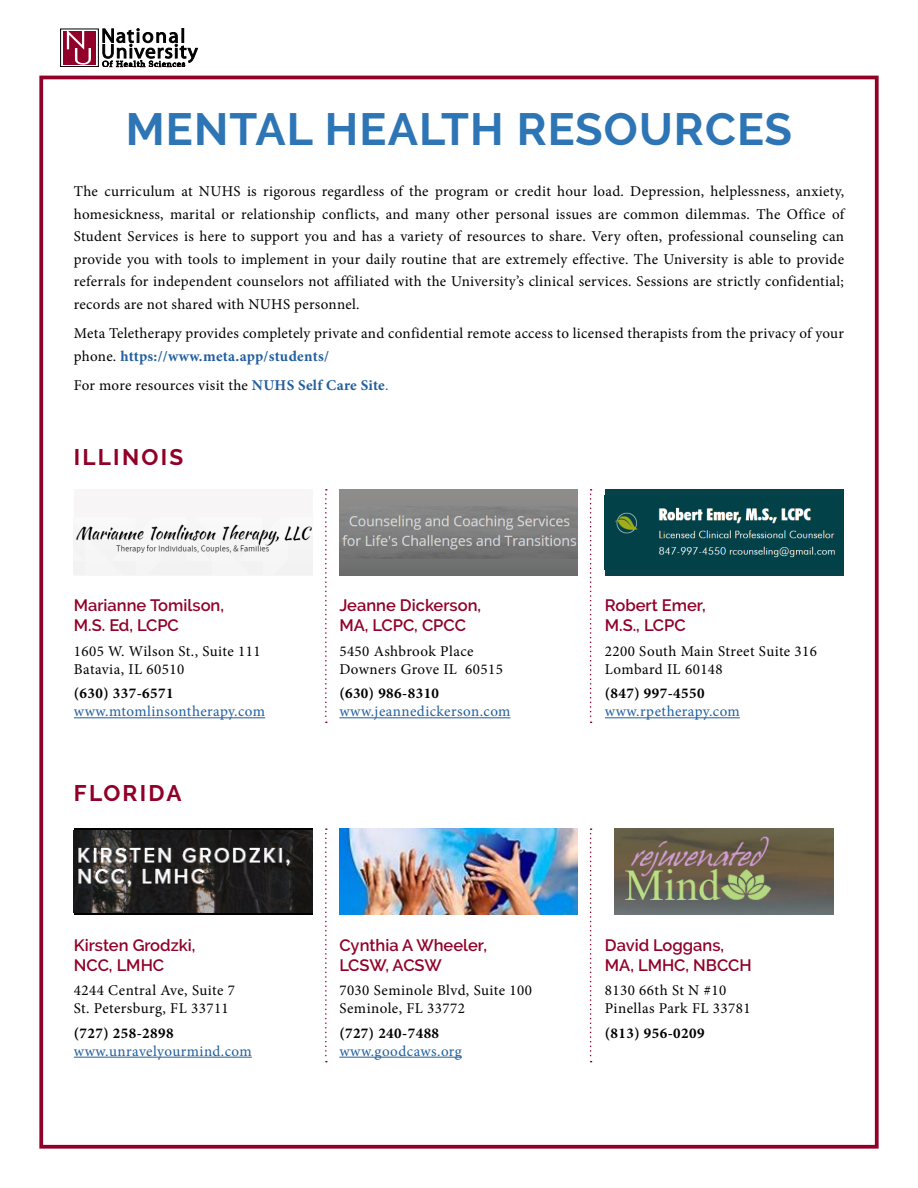
<style>
.page{position:relative;width:918px;height:1188px;background:#fff}
.page>*{position:absolute;margin:0;border:0;box-sizing:border-box;transform-origin:0 0}
.t1{font:700 45px "Raleway";letter-spacing:.025em;color:#2e75b5}
.t2{font:700 22.5px "Raleway";letter-spacing:.1em;color:#910028}
.t3{font:600 16.5px/19.8px "Raleway";color:#910028}
.t4{font:15px/18px "Minion Pro";letter-spacing:.02em;color:#000}
.t5{font:15px "Minion Pro";letter-spacing:.03em;color:#215e9e}
.t6{font:700 15px "Minion Pro";letter-spacing:.03em;color:#000}
.s1{font-weight:700;color:#215e9e}
.s2{color:#215e9e}
</style>
<div class="page">
<div style="left:60px;top:29px;width:39px;height:38px;border:1px solid #000"></div>
<div style="left:63px;top:31px;width:33px;height:33px;background:#910028"></div>
<svg style="left:67px;top:30px;width:24px;height:35px"></svg>
<svg style="left:102px;top:28px;width:96px;height:39px"></svg>
<div style="left:39px;top:76px;width:840px;height:1073px;border:4px solid #910028"></div>
<div style="left:74px;top:489px;width:238px;height:87px;background:#f7f5f5"></div>
<img style="left:76px;top:524px;width:236px;height:29px">
<svg style="left:74px;top:828px;width:238px;height:87px"></svg>
<img style="left:74px;top:831px;width:238px;height:81px">
<svg style="left:339px;top:489px;width:239px;height:87px"></svg>
<img style="left:339px;top:507px;width:239px;height:51px">
<img style="left:339px;top:828px;width:239px;height:87px">
<div style="left:605px;top:489px;width:238px;height:87px;background:#074149"></div>
<img style="left:615px;top:507px;width:221px;height:51px">
<img style="left:614px;top:828px;width:220px;height:87px">
<hr style="left:74px;top:1057px;width:178px;height:1px;background:#215e9e">
<hr style="left:339px;top:1057px;width:123px;height:1px;background:#215e9e">
<hr style="left:74px;top:717px;width:191px;height:1px;background:#215e9e">
<hr style="left:339px;top:717px;width:172px;height:1px;background:#215e9e">
<hr style="left:605px;top:717px;width:135px;height:1px;background:#215e9e">
<svg style="left:325px;top:489px;width:2px;height:234px"></svg>
<svg style="left:325px;top:828px;width:2px;height:234px"></svg>
<svg style="left:590px;top:489px;width:2px;height:234px"></svg>
<svg style="left:590px;top:828px;width:2px;height:234px"></svg>
<h1 class="t1" style="left:126px;top:103px;width:668px">MENTAL HEALTH RESOURCES</h1>
<p class="t4" style="left:74px;top:180px;width:772px;line-height:22.5px;text-align:justify">The curriculum at NUHS is rigorous regardless of the program or credit hour load. Depression, helplessness, anxiety, homesickness, marital or relationship conflicts, and many other personal issues are common dilemmas. The Office of Student Services is here to support you and has a variety of resources to share. Very often, professional counseling can provide you with tools to implement in your daily routine that are extremely effective. The University is able to provide referrals for independent counselors not affiliated with the University’s clinical services. Sessions are strictly confidential; records are not shared with NUHS personnel.</p>
<p class="t4" style="left:74px;top:322px;width:772px;line-height:22.5px">Meta Teletherapy provides completely private and confidential remote access to licensed therapists from the privacy of your phone. <span class="s1">https://www.meta.app/students/</span></p>
<p class="t4" style="left:74px;top:376px;width:316px">For more resources visit the <span class="s1">NUHS Self Care Site</span><span class="s2">.</span></p>
<h2 class="t2" style="left:74px;top:444px;width:111px">ILLINOIS</h2>
<p class="t3" style="left:74px;top:596px;width:152px">Marianne Tomilson,<br>M.S. Ed, LCPC</p>
<p class="t4" style="left:74px;top:642px;width:188px">1605 W. Wilson St., Suite 111<br>Batavia, IL 60510</p>
<p class="t6" style="left:74px;top:683px;width:101px">(630) 337-6571</p>
<p class="t5" style="left:74px;top:701px;width:193px">www.mtomlinsontherapy.com</p>
<h2 class="t2" style="left:74px;top:781px;width:109px">FLORIDA</h2>
<p class="t3" style="left:74px;top:935px;width:123px">Kirsten Grodzki,<br>NCC, LMHC</p>
<p class="t4" style="left:74px;top:981px;width:163px">4244 Central Ave, Suite 7<br>St. Petersburg, FL 33711</p>
<p class="t6" style="left:74px;top:1022px;width:101px">(727) 258-2898</p>
<p class="t5" style="left:74px;top:1041px;width:179px">www.unravelyourmind.com</p>
<p class="t3" style="left:339px;top:596px;width:143px">Jeanne Dickerson,<br>MA, LCPC, CPCC</p>
<p class="t4" style="left:339px;top:642px;width:165px">5450 Ashbrook Place<br>Downers Grove IL 60515</p>
<p class="t6" style="left:339px;top:683px;width:101px">(630) 986-8310</p>
<p class="t5" style="left:339px;top:701px;width:173px">www.jeannedickerson.com</p>
<p class="t3" style="left:605px;top:596px;width:103px">Robert Emer,<br>M.S., LCPC</p>
<p class="t4" style="left:605px;top:642px;width:214px">2200 South Main Street Suite 316<br>Lombard IL 60148</p>
<p class="t6" style="left:605px;top:683px;width:101px">(847) 997-4550</p>
<p class="t5" style="left:605px;top:701px;width:137px">www.rpetherapy.com</p>
<p class="t3" style="left:339px;top:935px;width:149px">Cynthia A Wheeler,<br>LCSW, ACSW</p>
<p class="t4" style="left:339px;top:981px;width:194px">7030 Seminole Blvd, Suite 100<br>Seminole, FL 33772</p>
<p class="t6" style="left:339px;top:1022px;width:101px">(727) 240-7488</p>
<p class="t5" style="left:339px;top:1041px;width:124px">www.goodcaws.org</p>
<p class="t3" style="left:605px;top:935px;width:148px">David Loggans,<br>MA, LMHC, NBCCH</p>
<p class="t4" style="left:605px;top:981px;width:147px">8130 66th St N #10<br>Pinellas Park FL 33781</p>
<p class="t6" style="left:605px;top:1022px;width:101px">(813) 956-0209</p>
</div>
